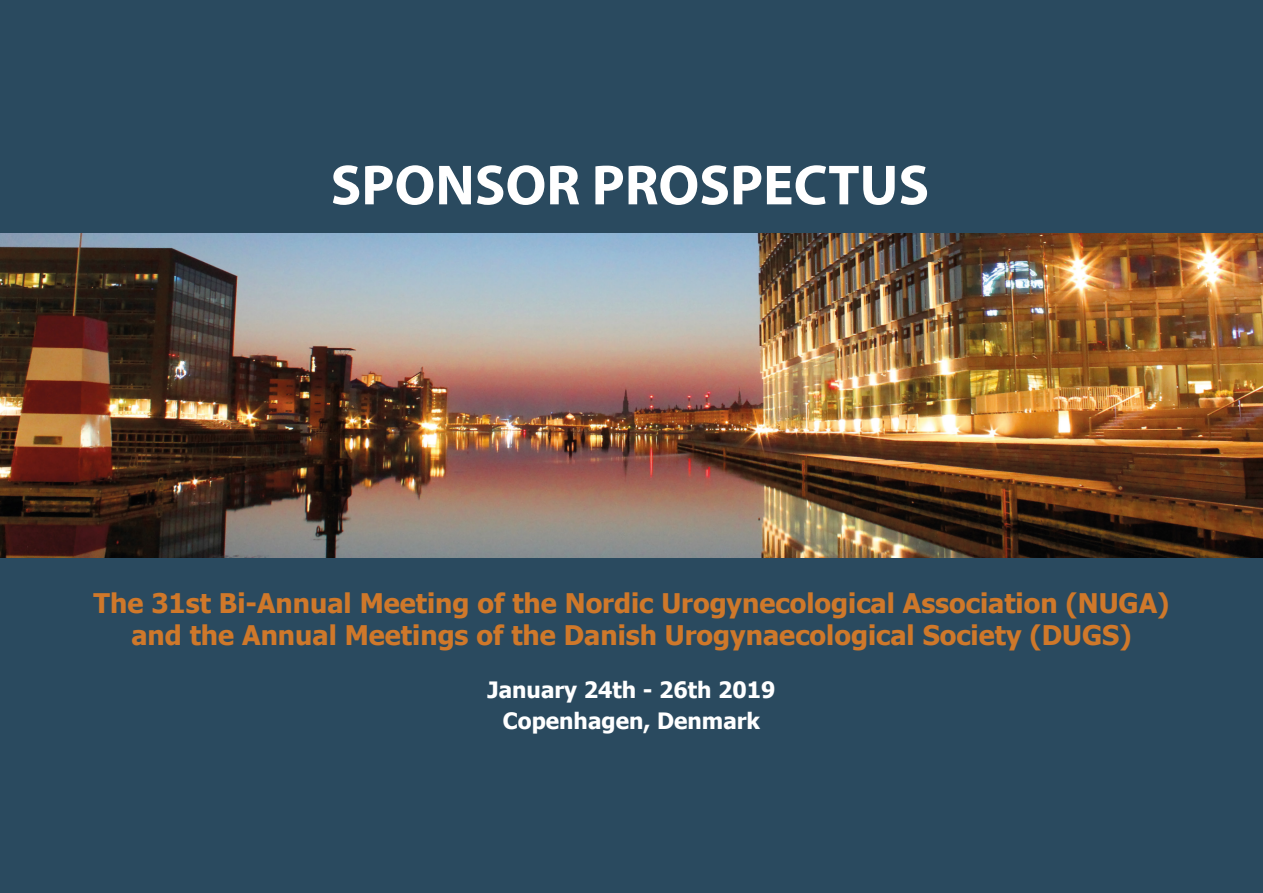
<style>
.page{position:relative;width:1263px;height:893px;background:#2a4a5f}
.page>*{position:absolute;margin:0;border:0;box-sizing:border-box;transform-origin:0 0}
.t1{font:700 57px "Myriad Pro";color:#fff}
.t2{font:700 27px/32.4px "Tahoma";color:#cf782a;text-align:center}
.t3{font:700 22.5px "Tahoma";color:#fff}
</style>
<div class="page">
<img style="left:0;top:234px;width:1263px;height:324px">
<p class="t1" style="left:331px;top:148px;width:600px">SPONSOR PROSPECTUS</p>
<p class="t2" style="left:94px;top:588px;width:1077px">The 31st Bi-Annual Meeting of the Nordic Urogynecological Association (NUGA) and the Annual Meetings of the Danish Urogynaecological Society (DUGS)</p>
<p class="t3" style="left:487px;top:674px;width:289px">January 24th - 26th 2019</p>
<p class="t3" style="left:503px;top:705px;width:259px">Copenhagen, Denmark</p>
</div>
